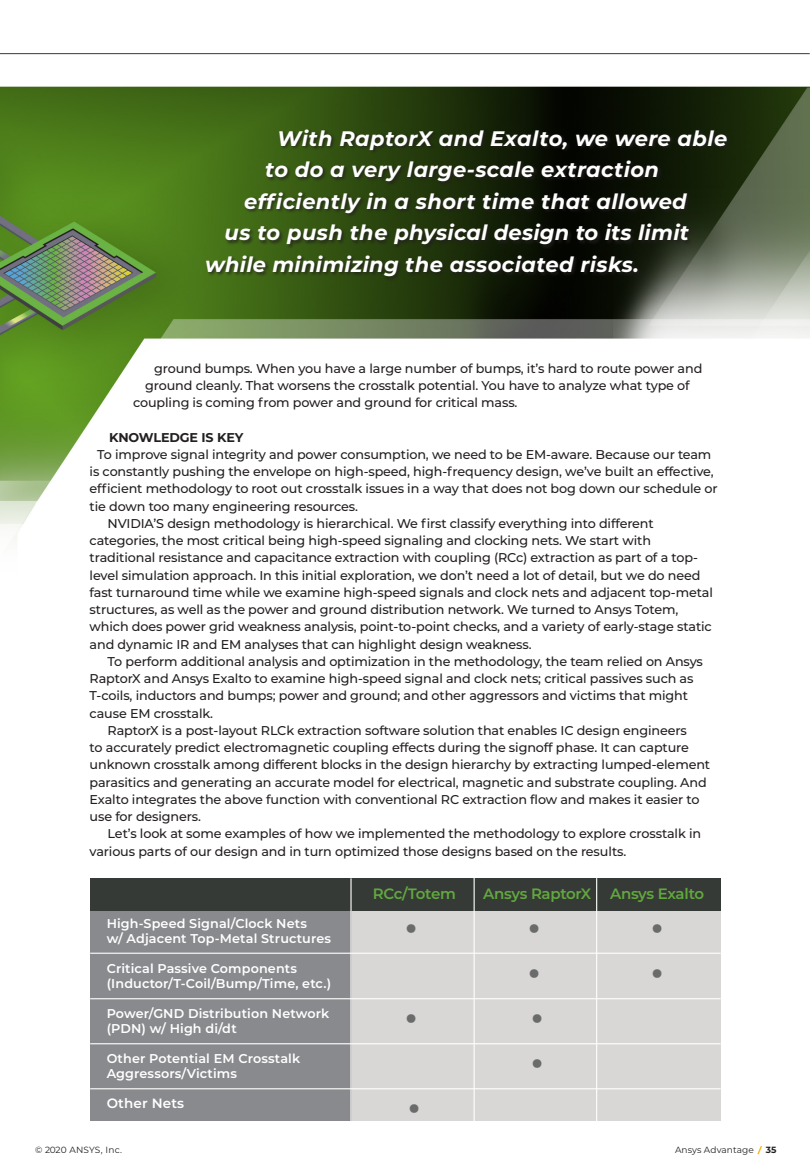
<style>
.page{position:relative;width:810px;height:1175px;background:#fff}
.page>*{position:absolute;margin:0;border:0;box-sizing:border-box;transform-origin:0 0}
.t1{font:800 30px "Montserrat";color:#6a6c6c}
.t2{font:italic 700 21px "Montserrat";letter-spacing:.02em;color:#fff}
.t3{font:600 15px "Montserrat";letter-spacing:-.025em;color:#61a83e}
.t4{font:600 13.5px "Montserrat";letter-spacing:.01em;color:#fff}
.t5{font:500 12.75px/17.2px "Montserrat";letter-spacing:-.01em;color:#231f20}
.t6{font:600 12.75px "Montserrat";letter-spacing:.01em;color:#fff}
.t7{font:700 12.75px "Montserrat";letter-spacing:-.01em;color:#231f20}
.t8{font:9px "Montserrat";letter-spacing:.01em;color:#231f20}
.t9{font:700 9px "Montserrat";color:#231f20}
</style>
<div class="page">
<svg style="left:757px;top:1146px;width:5px;height:9px"></svg>
<img style="left:0;top:54px;width:810px;height:1067px">
<hr style="left:0;top:53px;width:810px;height:1px;background:#363a36">
<div style="left:206px;top:129px;width:526px;height:152px;background:#231f20;opacity:.75"></div>
<div style="left:348px;top:910px;width:372px;height:210px;background:#d9d7d5"></div>
<div style="left:90px;top:910px;width:262px;height:210px;background:#898a8e"></div>
<div style="left:90px;top:878px;width:630px;height:32px;background:#363a36"></div>
<hr style="left:90px;top:952px;width:631px;height:1px;background:#fff">
<hr style="left:90px;top:998px;width:631px;height:1px;background:#fff">
<hr style="left:90px;top:1043px;width:631px;height:1px;background:#fff">
<hr style="left:90px;top:1088px;width:631px;height:1px;background:#fff">
<hr style="left:474px;top:875px;width:1px;height:246px;background:#fff">
<hr style="left:350px;top:878px;width:2px;height:244px;background:#fff">
<hr style="left:596px;top:878px;width:1px;height:243px;background:#fff">
<p class="t2" style="left:277px;top:123px;width:452px">With RaptorX and Exalto, we were able</p>
<p class="t2" style="left:265px;top:155px;width:396px">to do a very large-scale extraction</p>
<p class="t2" style="left:244px;top:186px;width:444px">efficiently in a short time that allowed</p>
<p class="t2" style="left:225px;top:218px;width:466px">us to push the physical design to its limit</p>
<p class="t2" style="left:205px;top:249px;width:435px">while minimizing the associated risks.</p>
<p class="t5" style="left:154px;top:359px;width:550px">ground bumps. When you have a large number of bumps, it’s hard to route power and</p>
<p class="t5" style="left:145px;top:376px;width:546px">ground cleanly. That worsens the crosstalk potential. You have to analyze what type of</p>
<p class="t5" style="left:133px;top:393px;width:386px">coupling is coming from power and ground for critical mass.</p>
<p class="t7" style="left:109px;top:428px;width:136px">KNOWLEDGE IS KEY</p>
<p class="t5" style="left:90px;top:445px;width:630px;text-indent:8px">To improve signal integrity and power consumption, we need to be EM-aware. Because our team is constantly pushing the envelope on high-speed, high-frequency design, we’ve built an effective, efficient methodology to root out crosstalk issues in a way that does not bog down our schedule or tie down too many engineering resources.</p>
<p class="t5" style="left:90px;top:514px;width:625px;text-indent:18px">NVIDIA’S design methodology is hierarchical. We first classify everything into different categories, the most critical being high-speed signaling and clocking nets. We start with traditional resistance and capacitance extraction with coupling (RCc) extraction as part of a top&shy;level simulation approach. In this initial exploration, we don’t need a lot of detail, but we do need fast turnaround time while we examine high-speed signals and clock nets and adjacent top-metal structures, as well as the power and ground distribution network. We turned to Ansys Totem, which does power grid weakness analysis, point-to-point checks, and a variety of early-stage static and dynamic IR and EM analyses that can highlight design weakness.</p>
<p class="t5" style="left:90px;top:652px;width:615px;text-indent:18px">To perform additional analysis and optimization in the methodology, the team relied on Ansys RaptorX and Ansys Exalto to examine high-speed signal and clock nets; critical passives such as T-coils, inductors and bumps; power and ground; and other aggressors and victims that might cause EM crosstalk.</p>
<p class="t5" style="left:90px;top:721px;width:622px;text-indent:18px">RaptorX is a post-layout RLCk extraction software solution that enables IC design engineers<br>to accurately predict electromagnetic coupling effects during the signoff phase. It can capture unknown crosstalk among different blocks in the design hierarchy by extracting lumped-element parasitics and generating an accurate model for electrical, magnetic and substrate coupling. And Exalto integrates the above function with conventional RC extraction flow and makes it easier to use for designers.</p>
<p class="t5" style="left:90px;top:824px;width:613px;text-indent:18px">Let’s look at some examples of how we implemented the methodology to explore crosstalk in various parts of our design and in turn optimized those designs based on the results.</p>
<p class="t3" style="left:373px;top:883px;width:84px">RCc/Totem</p>
<p class="t3" style="left:483px;top:883px;width:110px">Ansys RaptorX</p>
<p class="t3" style="left:610px;top:883px;width:96px">Ansys Exalto</p>
<p class="t6" style="left:107px;top:914px;width:202px">High-Speed Signal/Clock Nets</p>
<p class="t1" style="left:406px;top:904px;width:13px">•</p>
<p class="t1" style="left:529px;top:904px;width:13px">•</p>
<p class="t1" style="left:651px;top:904px;width:13px">•</p>
<p class="t6" style="left:107px;top:929px;width:226px">w/ Adjacent Top-Metal Structures</p>
<p class="t6" style="left:107px;top:959px;width:192px">Critical Passive Components</p>
<p class="t1" style="left:529px;top:949px;width:13px">•</p>
<p class="t1" style="left:651px;top:949px;width:13px">•</p>
<p class="t6" style="left:107px;top:974px;width:226px">(Inductor/T-Coil/Bump/Time, etc.)</p>
<p class="t6" style="left:107px;top:1004px;width:224px">Power/GND Distribution Network</p>
<p class="t1" style="left:406px;top:994px;width:13px">•</p>
<p class="t1" style="left:531px;top:994px;width:13px">•</p>
<p class="t6" style="left:107px;top:1019px;width:132px">(PDN) w/ High di/dt</p>
<p class="t6" style="left:107px;top:1049px;width:195px">Other Potential EM Crosstalk</p>
<p class="t1" style="left:531px;top:1039px;width:13px">•</p>
<p class="t6" style="left:107px;top:1064px;width:132px">Aggressors/Victims</p>
<p class="t4" style="left:107px;top:1093px;width:79px">Other Nets</p>
<p class="t1" style="left:408px;top:1084px;width:13px">•</p>
<p class="t8" style="left:35px;top:1143px;width:88px">© 2020 ANSYS, Inc.</p>
<p class="t8" style="left:675px;top:1143px;width:80px">Ansys Advantage</p>
<p class="t9" style="left:766px;top:1143px;width:12px">35</p>
</div>
